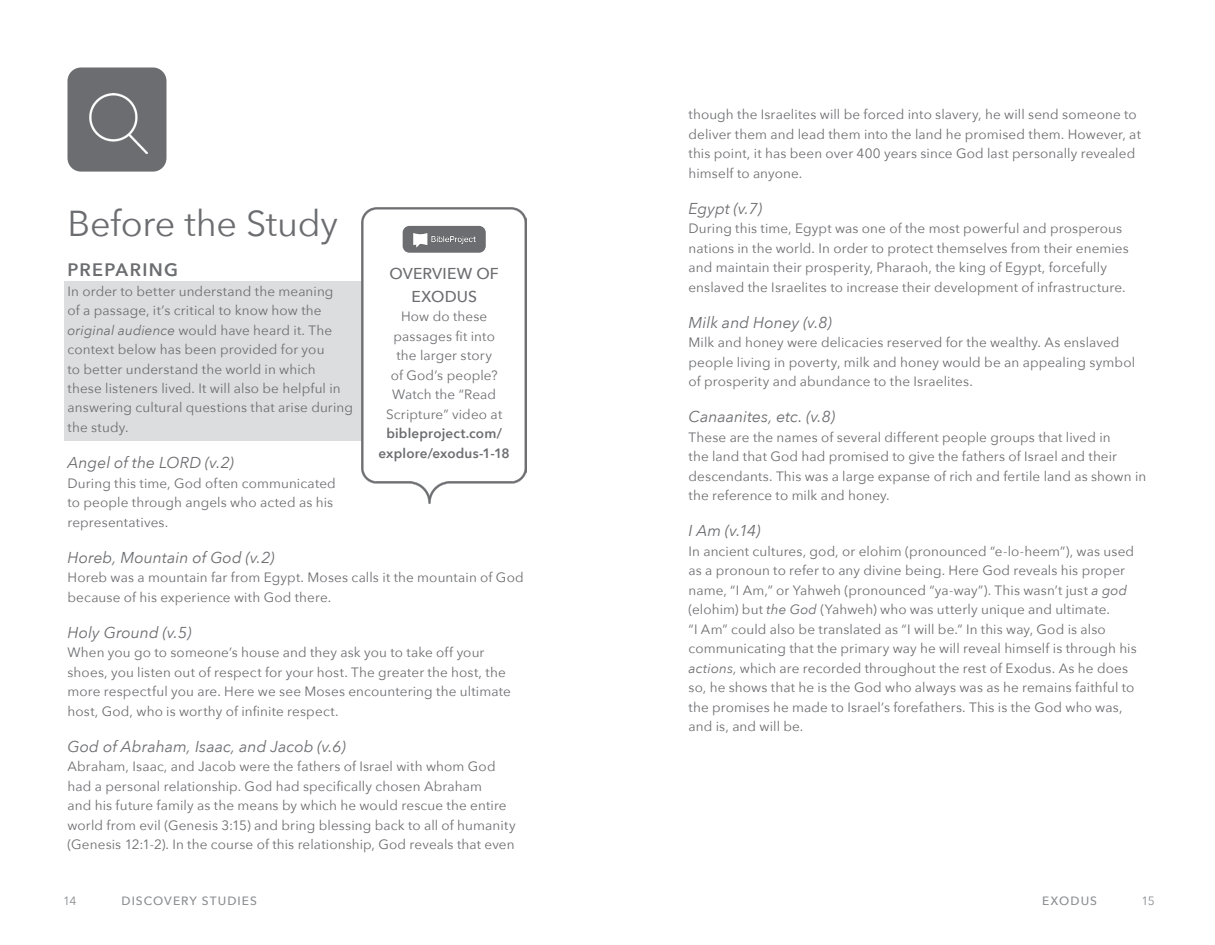
<style>
.page{position:relative;width:1215px;height:945px;background:#fff}
.page>*{position:absolute;margin:0;border:0;box-sizing:border-box;transform-origin:0 0}
.t1{font:36px "Avenir Next";letter-spacing:-.01em;color:#6c6d70}
.t2{font:600 18px "Avenir Next";letter-spacing:.075em;color:#6c6d70}
.t3{font:italic 15.75px "Avenir Next";color:#6c6d70}
.t4{font:500 15.75px/22.5px "Avenir Next";letter-spacing:.01em;color:#6c6d70;text-align:center}
.t5{font:13.5px/19.5px "Avenir Next";letter-spacing:.01em;color:#6c6d70}
.t6{font:600 13.5px/19.5px "Avenir Next";letter-spacing:.015em;color:#6c6d70;text-align:center}
.t7{font:500 12px "Avenir Next";letter-spacing:.09em;color:#8a8c8f}
.t8{font:12px "Avenir Next";color:#8a8c8f}
.s1{font-style:italic}
</style>
<div class="page">
<div style="left:68px;top:68px;width:98px;height:104px;background:#6c6d70;border-radius:14px"></div>
<div style="left:65px;top:281px;width:297px;height:160px;background:#dcdddf"></div>
<img style="left:362px;top:208px;width:164px;height:295px">
<img style="left:89px;top:94px;width:59px;height:60px">
<div style="left:403px;top:226px;width:83px;height:27px;background:#6c6d70;border-radius:7px"></div>
<img style="left:405px;top:226px;width:78px;height:27px">
<h1 class="t1" style="left:68px;top:193px;width:272px">Before the Study</h1>
<h2 class="t2" style="left:68px;top:254px;width:112px">PREPARING</h2>
<p class="t5" style="left:68px;top:281px;width:287px">In order to better understand the meaning<br>of a passage, it’s critical to know how the <span class="s1">original audience</span> would have heard it. The context below has been provided for you<br>to better understand the world in which these listeners lived. It will also be helpful in answering cultural questions that arise during the study.</p>
<p class="t3" style="left:68px;top:449px;width:168px">Angel of the LORD (v.2)</p>
<p class="t5" style="left:68px;top:473px;width:270px">During this time, God often communicated to people through angels who acted as his representatives.</p>
<p class="t3" style="left:68px;top:544px;width:209px">Horeb, Mountain of God (v.2)</p>
<p class="t5" style="left:68px;top:567px;width:458px">Horeb was a mountain far from Egypt. Moses calls it the mountain of God because of his experience with God there.</p>
<p class="t3" style="left:68px;top:619px;width:125px">Holy Ground (v.5)</p>
<p class="t5" style="left:68px;top:642px;width:445px">When you go to someone’s house and they ask you to take off your shoes, you listen out of respect for your host. The greater the host, the more respectful you are. Here we see Moses encountering the ultimate host, God, who is worthy of infinite respect.</p>
<p class="t3" style="left:68px;top:733px;width:280px">God of Abraham, Isaac, and Jacob (v.6)</p>
<p class="t5" style="left:68px;top:756px;width:450px">Abraham, Isaac, and Jacob were the fathers of Israel with whom God had a personal relationship. God had specifically chosen Abraham<br>and his future family as the means by which he would rescue the entire world from evil (Genesis 3:15) and bring blessing back to all of humanity (Genesis 12:1-2). In the course of this relationship, God reveals that even</p>
<p class="t4" style="left:390px;top:262px;width:111px">OVERVIEW OF<br>EXODUS</p>
<p class="t5" style="left:386px;top:306px;width:118px;text-align:center">How do these passages fit into the larger story<br>of God’s people?<br>Watch the “Read<br>Scripture” video at</p>
<p class="t6" style="left:379px;top:424px;width:133px">bibleproject.com/ explore/exodus-1-18</p>
<p class="t5" style="left:688px;top:104px;width:454px">though the Israelites will be forced into slavery, he will send someone to deliver them and lead them into the land he promised them. However, at this point, it has been over 400 years since God last personally revealed himself to anyone.</p>
<p class="t3" style="left:688px;top:195px;width:75px">Egypt (v.7)</p>
<p class="t5" style="left:688px;top:218px;width:442px">During this time, Egypt was one of the most powerful and prosperous nations in the world. In order to protect themselves from their enemies and maintain their prosperity, Pharaoh, the king of Egypt, forcefully enslaved the Israelites to increase their development of infrastructure.</p>
<p class="t3" style="left:688px;top:309px;width:145px">Milk and Honey (v.8)</p>
<p class="t5" style="left:688px;top:332px;width:448px">Milk and honey were delicacies reserved for the wealthy. As enslaved people living in poverty, milk and honey would be an appealing symbol of prosperity and abundance to the Israelites.</p>
<p class="t3" style="left:688px;top:404px;width:148px">Canaanites, etc. (v.8)</p>
<p class="t5" style="left:688px;top:427px;width:459px">These are the names of several different people groups that lived in<br>the land that God had promised to give the fathers of Israel and their descendants. This was a large expanse of rich and fertile land as shown in the reference to milk and honey.</p>
<p class="t3" style="left:688px;top:518px;width:73px">I Am (v.14)</p>
<p class="t5" style="left:688px;top:541px;width:450px">In ancient cultures, god, or elohim (pronounced “e-lo-heem”), was used as a pronoun to refer to any divine being. Here God reveals his proper name, “I Am,” or Yahweh (pronounced “ya-way”). This wasn’t just <span class="s1">a god </span>(elohim) but <span class="s1">the God</span> (Yahweh) who was utterly unique and ultimate.<br>“I Am” could also be translated as “I will be.” In this way, God is also communicating that the primary way he will reveal himself is through his <span class="s1">actions</span>, which are recorded throughout the rest of Exodus. As he does so, he shows that he is the God who always was as he remains faithful to the promises he made to Israel’s forefathers. This is the God who was, and is, and will be.</p>
<p class="t8" style="left:63px;top:890px;width:15px">14</p>
<p class="t7" style="left:122px;top:890px;width:137px">DISCOVERY STUDIES</p>
<p class="t7" style="left:1042px;top:890px;width:56px">EXODUS</p>
<p class="t8" style="left:1141px;top:890px;width:15px">15</p>
</div>
